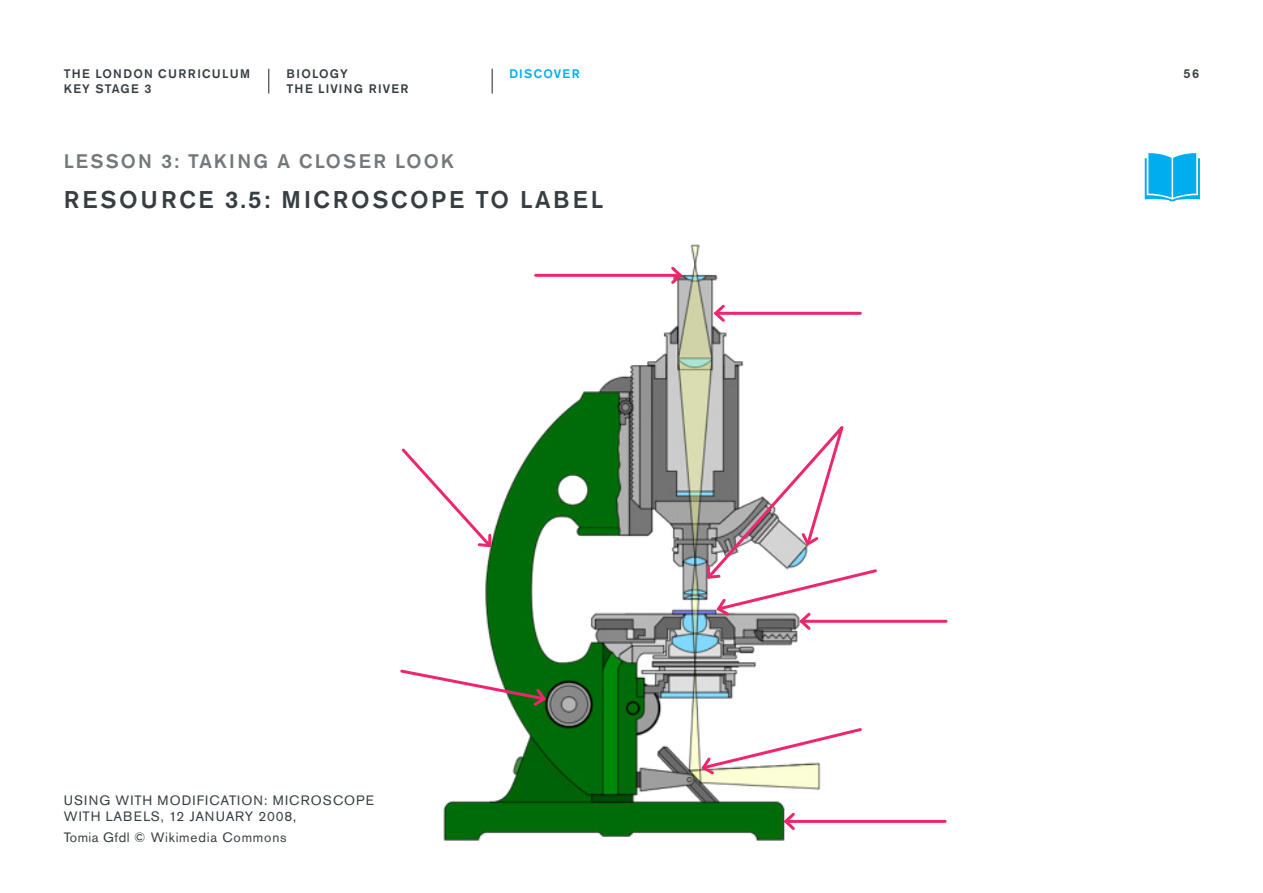
<style>
.page{position:relative;width:1263px;height:893px;background:#fff}
.page>*{position:absolute;margin:0;border:0;box-sizing:border-box;transform-origin:0 0}
.t1{font:500 24px "Akzidenz Grotesk BQ";letter-spacing:.11em;color:#363e42}
.t2{font:500 19.5px "Akzidenz Grotesk BQ";letter-spacing:.11em;color:#72787b}
.t3{font:13.5px/16.5px "Akzidenz Grotesk BQ";letter-spacing:.08em;color:#363e42}
.t4{font:13.5px "Akzidenz Grotesk BQ";letter-spacing:.06em;color:#363e42}
.t5{font:500 12.75px "Akzidenz Grotesk BQ";color:#363e42}
.t6{font:500 12.3px/15.3px "Akzidenz Grotesk BQ";letter-spacing:.1em;color:#363e42}
.t7{font:500 12.3px "Akzidenz Grotesk BQ";letter-spacing:.1em;color:#00aeef}
</style>
<div class="page">
<svg style="left:268px;top:69px;width:1px;height:25px"></svg>
<svg style="left:492px;top:69px;width:1px;height:25px"></svg>
<svg style="left:1145px;top:153px;width:55px;height:48px;background:#2dbcf1"></svg>
<img style="left:443px;top:244px;width:382px;height:597px">
<hr style="left:786px;top:820px;width:159px;height:3px;background:#ee266d">
<svg style="left:781px;top:810px;width:16px;height:23px"></svg>
<hr style="left:801px;top:620px;width:145px;height:3px;background:#ee266d">
<hr style="left:536px;top:274px;width:144px;height:3px;background:#ee266d">
<svg style="left:668px;top:264px;width:17px;height:23px"></svg>
<hr style="left:716px;top:312px;width:144px;height:3px;background:#ee266d">
<svg style="left:711px;top:302px;width:17px;height:23px"></svg>
<svg style="left:699px;top:726px;width:163px;height:51px"></svg>
<svg style="left:400px;top:668px;width:148px;height:40px"></svg>
<svg style="left:704px;top:416px;width:175px;height:217px"></svg>
<svg style="left:401px;top:446px;width:93px;height:104px"></svg>
<p class="t6" style="left:64px;top:66px;width:188px">THE LONDON CURRICULUM</p>
<p class="t5" style="left:1183px;top:66px;width:17px">56</p>
<p class="t6" style="left:64px;top:81px;width:89px">KEY STAGE 3</p>
<p class="t6" style="left:287px;top:66px;width:123px">BIOLOGY<br>THE LIVING RIVER</p>
<p class="t7" style="left:509px;top:66px;width:72px">DISCOVER</p>
<h2 class="t2" style="left:64px;top:150px;width:392px">LESSON 3: TAKING A CLOSER LOOK</h2>
<h1 class="t1" style="left:64px;top:184px;width:541px">RESOURCE 3.5: MICROSCOPE TO LABEL</h1>
<p class="t3" style="left:64px;top:792px;width:312px">USING WITH MODIFICATION: MICROSCOPE<br>WITH LABELS, 12 JANUARY 2008,</p>
<p class="t4" style="left:64px;top:829px;width:224px">Tomia Gfdl © Wikimedia Commons</p>
</div>
